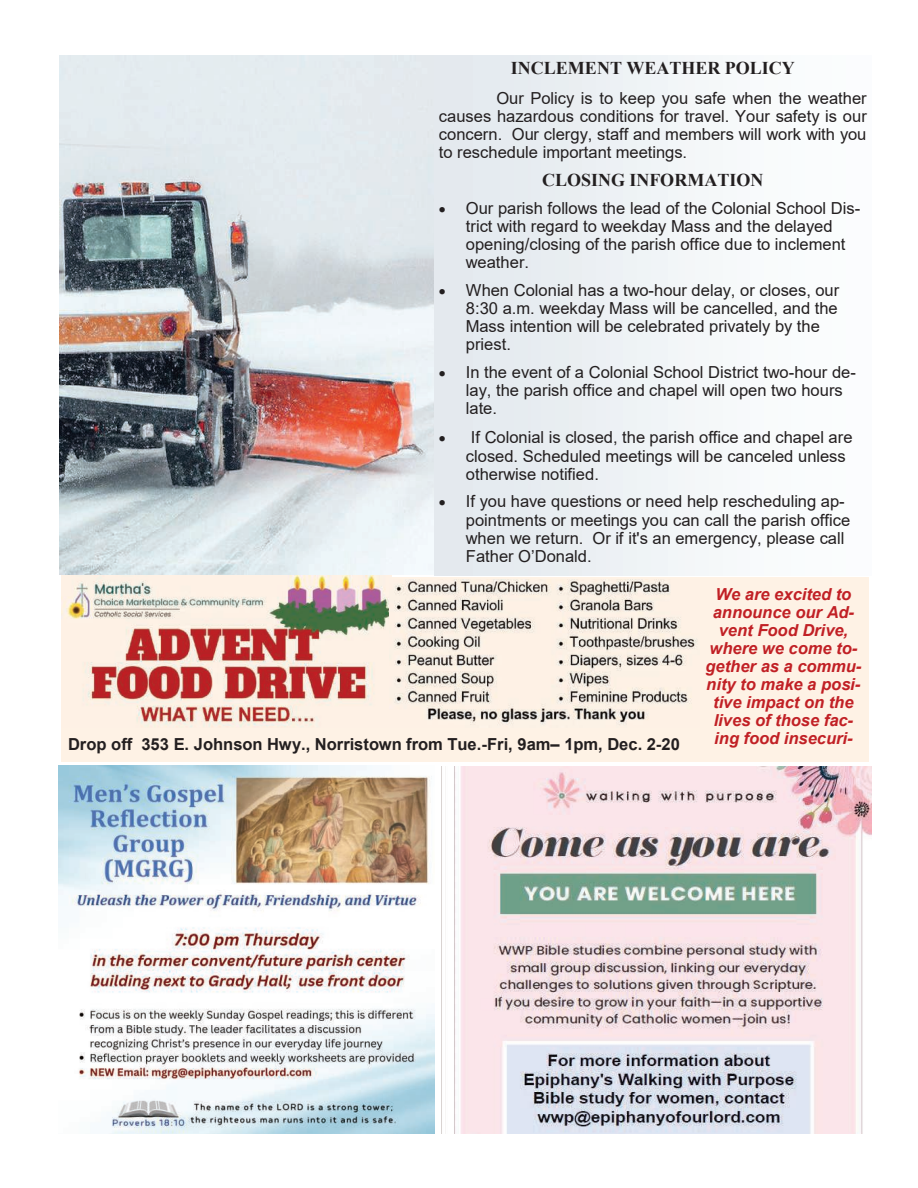
<style>
.page{position:relative;width:918px;height:1188px;background:#fff}
.page>*{position:absolute;margin:0;border:0;box-sizing:border-box;transform-origin:0 0}
.t1{font:700 18px "Times New Roman";color:#231f20}
.t2{font:16.5px/18px "Arial";color:#231f20}
.t3{font:italic 700 16.5px/18px "Arial";color:#c12025;text-align:center}
.t4{font:700 16.5px "Arial";color:#231f20}
</style>
<div class="page">
<img style="left:441px;top:766px;width:431px;height:368px">
<img style="left:60px;top:55px;width:375px;height:520px">
<div style="left:435px;top:55px;width:436px;height:520px;background:#eff4f6"></div>
<div style="left:62px;top:577px;width:807px;height:185px;background:#fef2e5"></div>
<img style="left:61px;top:576px;width:331px;height:151px">
<img style="left:389px;top:580px;width:308px;height:147px">
<img style="left:59px;top:766px;width:376px;height:367px">
<svg style="left:440px;top:207px;width:9px;height:8px"></svg>
<svg style="left:440px;top:289px;width:9px;height:8px"></svg>
<svg style="left:440px;top:371px;width:9px;height:8px"></svg>
<svg style="left:440px;top:436px;width:9px;height:8px"></svg>
<svg style="left:440px;top:501px;width:9px;height:7px"></svg>
<p class="t1" style="left:511px;top:58px;width:285px">INCLEMENT WEATHER POLICY</p>
<p class="t2" style="left:439px;top:89px;width:429px;text-align:justify;text-indent:57px">Our Policy is to keep you safe when the weather causes hazardous conditions for travel. Your safety is our concern. Our clergy, staff and members will work with you to reschedule important meetings.</p>
<p class="t1" style="left:542px;top:170px;width:223px">CLOSING INFORMATION</p>
<p class="t2" style="left:466px;top:200px;width:396px">Our parish follows the lead of the Colonial School Dis&shy;trict with regard to weekday Mass and the delayed opening/closing of the parish office due to inclement weather.</p>
<p class="t2" style="left:466px;top:281px;width:375px">When Colonial has a two-hour delay, or closes, our 8:30 a.m. weekday Mass will be cancelled, and the Mass intention will be celebrated privately by the priest.</p>
<p class="t2" style="left:466px;top:363px;width:392px">In the event of a Colonial School District two-hour de&shy;lay, the parish office and chapel will open two hours late.</p>
<p class="t2" style="left:466px;top:429px;width:388px;text-indent:5px">If Colonial is closed, the parish office and chapel are closed. Scheduled meetings will be canceled unless otherwise notified.</p>
<p class="t2" style="left:466px;top:493px;width:386px">If you have questions or need help rescheduling ap&shy;pointments or meetings you can call the parish office when we return. Or if it's an emergency, please call Father O’Donald.</p>
<p class="t4" style="left:68px;top:735px;width:613px">Drop off 353 E. Johnson Hwy., Norristown from Tue.-Fri, 9am– 1pm, Dec. 2-20</p>
<p class="t3" style="left:705px;top:585px;width:158px">We are excited to announce our Ad&shy;vent Food Drive, where we come to&shy;gether as a commu&shy;nity to make a posi&shy;tive impact on the lives of those fac&shy;ing food insecuri-</p>
</div>
